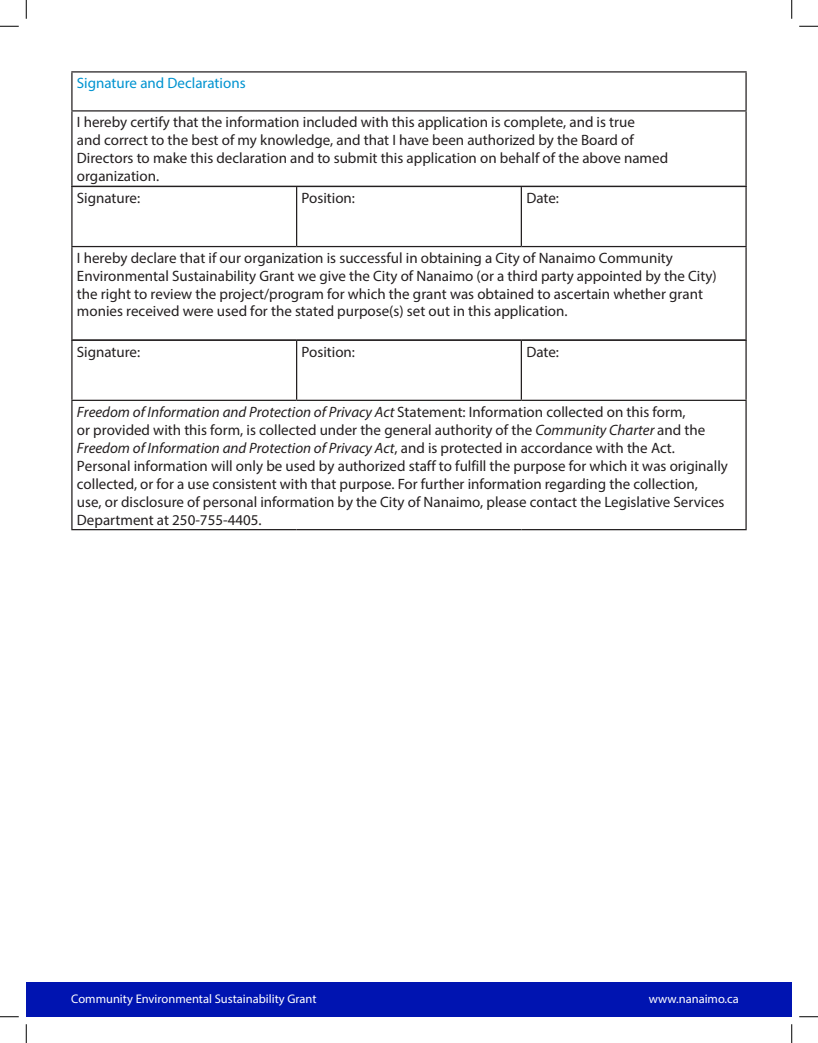
<style>
.page{position:relative;width:818px;height:1043px;background:#fff}
.page>*{position:absolute;margin:0;border:0;box-sizing:border-box;transform-origin:0 0}
.t1{font:15px/18px "Myriad Pro";color:#231f20}
.t2{font:15px "Myriad Pro";color:#0093d0}
.t3{font:12.5px "Myriad Pro";color:#fff}
.s1{font-style:italic}
</style>
<div class="page">
<hr style="left:71px;top:71px;width:675px;height:1px;background:#231f20">
<hr style="left:71px;top:72px;width:1px;height:38px;background:#231f20">
<hr style="left:745px;top:72px;width:1px;height:38px;background:#231f20">
<hr style="left:71px;top:110px;width:675px;height:1px;background:#231f20">
<hr style="left:71px;top:111px;width:1px;height:75px;background:#231f20">
<hr style="left:745px;top:111px;width:1px;height:75px;background:#231f20">
<hr style="left:71px;top:186px;width:225px;height:1px;background:#231f20">
<hr style="left:71px;top:187px;width:1px;height:59px;background:#231f20">
<hr style="left:296px;top:186px;width:225px;height:1px;background:#231f20">
<hr style="left:296px;top:187px;width:1px;height:59px;background:#231f20">
<hr style="left:521px;top:186px;width:225px;height:1px;background:#231f20">
<hr style="left:520px;top:187px;width:2px;height:59px;background:#231f20">
<hr style="left:745px;top:187px;width:1px;height:59px;background:#231f20">
<hr style="left:71px;top:246px;width:225px;height:1px;background:#231f20">
<hr style="left:71px;top:247px;width:1px;height:92px;background:#231f20">
<hr style="left:296px;top:246px;width:225px;height:1px;background:#231f20">
<hr style="left:521px;top:246px;width:225px;height:1px;background:#231f20">
<hr style="left:745px;top:247px;width:1px;height:92px;background:#231f20">
<hr style="left:71px;top:339px;width:225px;height:2px;background:#231f20">
<hr style="left:71px;top:341px;width:1px;height:59px;background:#231f20">
<hr style="left:296px;top:339px;width:225px;height:2px;background:#231f20">
<hr style="left:296px;top:341px;width:1px;height:59px;background:#231f20">
<hr style="left:521px;top:339px;width:225px;height:2px;background:#231f20">
<hr style="left:520px;top:341px;width:2px;height:59px;background:#231f20">
<hr style="left:745px;top:341px;width:1px;height:59px;background:#231f20">
<hr style="left:71px;top:400px;width:225px;height:1px;background:#231f20">
<hr style="left:71px;top:401px;width:1px;height:128px;background:#231f20">
<hr style="left:296px;top:400px;width:225px;height:1px;background:#231f20">
<hr style="left:521px;top:400px;width:225px;height:1px;background:#231f20">
<hr style="left:745px;top:401px;width:1px;height:128px;background:#231f20">
<hr style="left:71px;top:529px;width:225px;height:1px;background:#231f20">
<hr style="left:296px;top:529px;width:225px;height:1px;background:#231f20">
<hr style="left:521px;top:529px;width:225px;height:1px;background:#231f20">
<div style="left:26px;top:982px;width:765px;height:34px;background:#0014b1"></div>
<svg style="left:0;top:25px;width:19px;height:2px"></svg>
<svg style="left:799px;top:25px;width:19px;height:2px"></svg>
<svg style="left:0;top:1016px;width:19px;height:1px"></svg>
<svg style="left:799px;top:1016px;width:19px;height:1px"></svg>
<svg style="left:25px;top:0;width:2px;height:19px"></svg>
<svg style="left:25px;top:1024px;width:2px;height:18px"></svg>
<svg style="left:791px;top:0;width:1px;height:19px"></svg>
<svg style="left:791px;top:1024px;width:1px;height:18px"></svg>
<p class="t2" style="left:77px;top:74px;width:170px">Signature and Declarations</p>
<p class="t1" style="left:77px;top:113px;width:592px">I hereby certify that the information included with this application is complete, and is true<br>and correct to the best of my knowledge, and that I have been authorized by the Board of Directors to make this declaration and to submit this application on behalf of the above named organization.</p>
<p class="t1" style="left:77px;top:189px;width:65px">Signature:</p>
<p class="t1" style="left:301px;top:189px;width:55px">Position:</p>
<p class="t1" style="left:526px;top:189px;width:34px">Date:</p>
<p class="t1" style="left:77px;top:249px;width:641px;line-height:17.6px">I hereby declare that if our organization is successful in obtaining a City of Nanaimo Community Environmental Sustainability Grant we give the City of Nanaimo (or a third party appointed by the City) the right to review the project/program for which the grant was obtained to ascertain whether grant monies received were used for the stated purpose(s) set out in this application.</p>
<p class="t1" style="left:77px;top:342px;width:65px">Signature:</p>
<p class="t1" style="left:301px;top:342px;width:55px">Position:</p>
<p class="t1" style="left:526px;top:342px;width:34px">Date:</p>
<p class="t1" style="left:77px;top:402px;width:652px"><span class="s1">Freedom of Information and Protection of Privacy Act</span> Statement: Information collected on this form,<br>or provided with this form, is collected under the general authority of the <span class="s1">Community Charter</span> and the <span class="s1">Freedom of Information and Protection of Privacy Act</span>, and is protected in accordance with the Act.<br>Personal information will only be used by authorized staff to fulfill the purpose for which it was originally collected, or for a use consistent with that purpose. For further information regarding the collection,<br>use, or disclosure of personal information by the City of Nanaimo, please contact the Legislative Services Department at 250-755-4405.</p>
<p class="t3" style="left:71px;top:991px;width:247px">Community Environmental Sustainability Grant</p>
<p class="t3" style="left:648px;top:991px;width:92px">www.nanaimo.ca</p>
</div>
